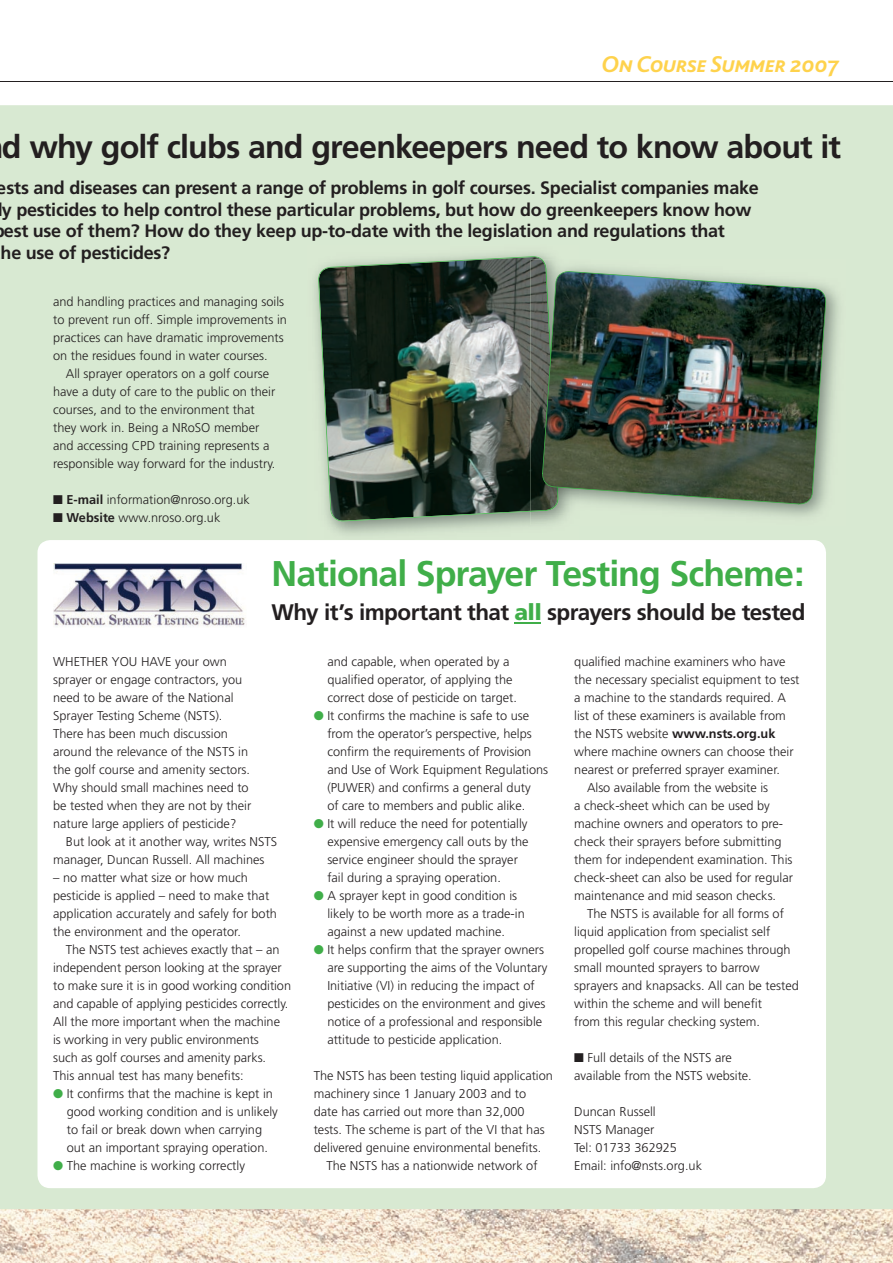
<style>
.page{position:relative;width:893px;height:1263px;background:#fff}
.page>*{position:absolute;margin:0;border:0;box-sizing:border-box;transform-origin:0 0}
.t1{font:700 35.7px "Frutiger";letter-spacing:-.025em;color:#40ae49}
.t2{font:700 32.25px "Frutiger";letter-spacing:-.025em;color:#231f20}
.t3{font:italic 700 24px "Bliss Caps";letter-spacing:-.015em;color:#fed24c}
.t4{font:700 22.5px "Frutiger";letter-spacing:-.025em;color:#231f20}
.t5{font:700 18px/21.6px "Frutiger";letter-spacing:-.015em;color:#231f20}
.t6{font:300 12.75px/18px "Frutiger";color:#231f20}
.t7{font:700 12.75px "Frutiger";color:#231f20}
.s1{font-weight:700}
.s2{font-weight:900;color:#40ae49}
.s3{color:#40ae49}
.s4{font-weight:300}
</style>
<div class="page">
<img style="left:0;top:1209px;width:893px;height:54px">
<hr style="left:0;top:81px;width:893px;height:1px;background:#231f20">
<div style="left:0;top:105px;width:893px;height:1104px;background:#d8e9d2"></div>
<img style="left:307px;top:245px;width:272px;height:295px">
<img style="left:318px;top:256px;width:241px;height:266px">
<div style="left:37px;top:540px;width:789px;height:648px;background:#fff;border-radius:13px"></div>
<svg style="left:515px;top:622px;width:26px;height:1px"></svg>
<img style="left:53px;top:563px;width:192px;height:64px">
<img style="left:579px;top:260px;width:266px;height:265px">
<img style="left:530px;top:260px;width:29px;height:252px">
<img style="left:542px;top:271px;width:284px;height:234px">
<h3 class="t3" style="left:602px;top:52px;width:239px">On Course Summer 2007</h3>
<h2 class="t2" style="left:2px;top:128px;width:840px">d why golf clubs and greenkeepers need to know about it</h2>
<p class="t5" style="left:-3px;top:177px;width:763px">ests and diseases can present a range of problems in golf courses. Specialist companies make y pesticides to help control these particular problems, but how do greenkeepers know how est use of them? How do they keep up-to-date with the legislation and regulations that<br>he use of pesticides?</p>
<p class="t6" style="left:53px;top:293px;width:235px">and handling practices and managing soils to prevent run off. Simple improvements in practices can have dramatic improvements on the residues found in water courses.</p>
<p class="t6" style="left:53px;top:365px;width:224px;text-indent:13px">All sprayer operators on a golf course have a duty of care to the public on their courses, and to the environment that they work in. Being a NRoSO member and accessing CPD training represents a responsible way forward for the industry.</p>
<p class="t6" style="left:53px;top:491px;width:198px">■ <span class="s1">E-mail</span> information@nroso.org.uk</p>
<p class="t6" style="left:53px;top:509px;width:169px">■ <span class="s1">Website</span> www.nroso.org.uk</p>
<h1 class="t1" style="left:271px;top:552px;width:534px">National Sprayer Testing Scheme:</h1>
<h3 class="t4" style="left:271px;top:599px;width:535px">Why it’s important that <span class="s2">all</span> sprayers should be tested</h3>
<p class="t6" style="left:53px;top:653px;width:200px">WHETHER YOU HAVE your own sprayer or engage contractors, you need to be aware of the National<br>Sprayer Testing Scheme (NSTS).<br>There has been much discussion around the relevance of the NSTS in the golf course and amenity sectors.<br>Why should small machines need to be tested when they are not by their nature large appliers of pesticide?</p>
<p class="t6" style="left:53px;top:833px;width:226px;text-indent:13px">But look at it another way, writes NSTS manager, Duncan Russell. All machines</p>
<p class="t6" style="left:53px;top:869px;width:225px">– no matter what size or how much pesticide is applied – need to make that application accurately and safely for both the environment and the operator.</p>
<p class="t6" style="left:53px;top:941px;width:239px;text-indent:13px">The NSTS test achieves exactly that – an independent person looking at the sprayer to make sure it is in good working condition and capable of applying pesticides correctly.<br>All the more important when the machine<br>is working in very public environments<br>such as golf courses and amenity parks.<br>This annual test has many benefits:</p>
<p class="t6" style="left:67px;top:1085px;width:213px;text-indent:-14px"><span class="s3">●</span> It confirms that the machine is kept in good working condition and is unlikely to fail or break down when carrying out an important spraying operation.</p>
<p class="t6" style="left:53px;top:1157px;width:193px"><span class="s3">●</span> The machine is working correctly</p>
<p class="t6" style="left:327px;top:653px;width:191px">and capable, when operated by a qualified operator, of applying the correct dose of pesticide on target.</p>
<p class="t6" style="left:327px;top:707px;width:222px;text-indent:-14px"><span class="s3">●</span> It confirms the machine is safe to use from the operator’s perspective, helps confirm the requirements of Provision and Use of Work Equipment Regulations (PUWER) and confirms a general duty<br>of care to members and public alike.</p>
<p class="t6" style="left:327px;top:815px;width:203px;text-indent:-14px"><span class="s3">●</span> It will reduce the need for potentially expensive emergency call outs by the service engineer should the sprayer fail during a spraying operation.</p>
<p class="t6" style="left:327px;top:887px;width:199px;text-indent:-14px"><span class="s3">●</span> A sprayer kept in good condition is likely to be worth more as a trade-in against a new updated machine.</p>
<p class="t6" style="left:327px;top:941px;width:222px;text-indent:-14px"><span class="s3">●</span> It helps confirm that the sprayer owners are supporting the aims of the Voluntary Initiative (VI) in reducing the impact of pesticides on the environment and gives notice of a professional and responsible attitude to pesticide application.</p>
<p class="t6" style="left:314px;top:1067px;width:241px">The NSTS has been testing liquid application</p>
<p class="t6" style="left:314px;top:1085px;width:214px">machinery since 1 January 2003 and to</p>
<p class="t6" style="left:314px;top:1103px;width:212px">date has carried out more than 32,000</p>
<p class="t6" style="left:314px;top:1121px;width:232px">tests. The scheme is part of the VI that has</p>
<p class="t6" style="left:314px;top:1139px;width:229px">delivered genuine environmental benefits.</p>
<p class="t6" style="left:326px;top:1157px;width:213px">The NSTS has a nationwide network of</p>
<p class="t6" style="left:574px;top:653px;width:213px">qualified machine examiners who have</p>
<p class="t6" style="left:574px;top:671px;width:227px">the necessary specialist equipment to test</p>
<p class="t6" style="left:574px;top:689px;width:213px">a machine to the standards required. A</p>
<p class="t6" style="left:574px;top:707px;width:213px">list of these examiners is available from</p>
<p class="t7" style="left:574px;top:726px;width:203px"><span class="s4">the NSTS website</span> www.nsts.org.uk</p>
<p class="t6" style="left:574px;top:743px;width:221px">where machine owners can choose their</p>
<p class="t6" style="left:574px;top:761px;width:207px">nearest or preferred sprayer examiner.</p>
<p class="t6" style="left:587px;top:779px;width:183px">Also available from the website is</p>
<p class="t6" style="left:574px;top:797px;width:197px">a check-sheet which can be used by</p>
<p class="t6" style="left:574px;top:815px;width:210px">machine owners and operators to pre-</p>
<p class="t6" style="left:574px;top:833px;width:209px">check their sprayers before submitting</p>
<p class="t6" style="left:574px;top:851px;width:220px">them for independent examination. This</p>
<p class="t6" style="left:574px;top:869px;width:220px">check-sheet can also be used for regular</p>
<p class="t6" style="left:574px;top:887px;width:203px">maintenance and mid season checks.</p>
<p class="t6" style="left:587px;top:905px;width:198px">The NSTS is available for all forms of</p>
<p class="t6" style="left:574px;top:923px;width:197px">liquid application from specialist self</p>
<p class="t6" style="left:574px;top:941px;width:218px">propelled golf course machines through</p>
<p class="t6" style="left:574px;top:959px;width:187px">small mounted sprayers to barrow</p>
<p class="t6" style="left:574px;top:977px;width:226px">sprayers and knapsacks. All can be tested</p>
<p class="t6" style="left:574px;top:995px;width:189px">within the scheme and will benefit</p>
<p class="t6" style="left:574px;top:1013px;width:187px">from this regular checking system.</p>
<p class="t6" style="left:574px;top:1049px;width:179px">■ Full details of the NSTS are available from the NSTS website.</p>
<p class="t6" style="left:574px;top:1103px;width:129px">Duncan Russell<br>NSTS Manager<br>Tel: 01733 362925<br>Email: info@nsts.org.uk</p>
</div>
